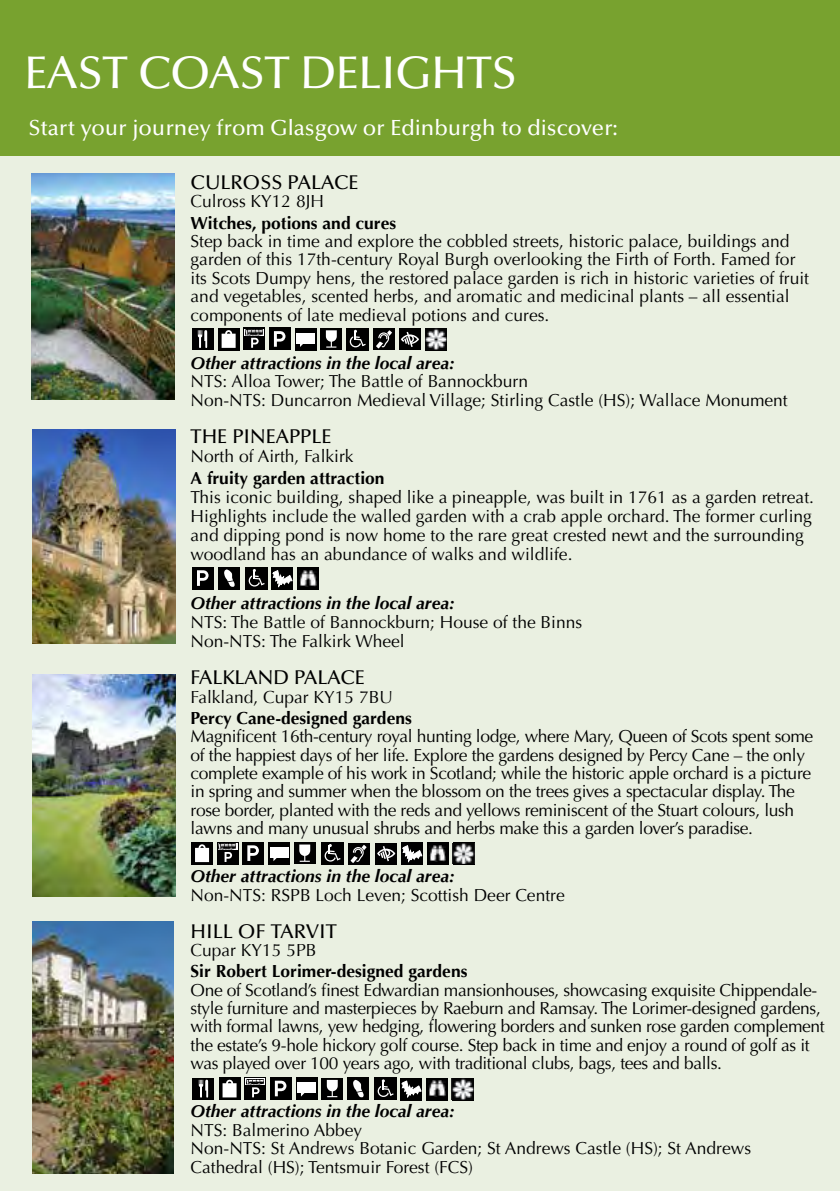
<style>
.page{position:relative;width:840px;height:1191px;background:#fff}
.page>*{position:absolute;margin:0;border:0;box-sizing:border-box;transform-origin:0 0}
.t1{font:500 46px "Optima";letter-spacing:-.01em;color:#fff}
.t2{font:500 22px "Optima";color:#fff}
.t3{font:500 20px "Optima";color:#000}
.t4{font:17.4px/18.4px "Optima";color:#000}
.t5{font:17.4px/18.4px "Optima";letter-spacing:-.02em;color:#000}
.t6{font:italic 700 17.4px "Optima";color:#000}
.t7{font:700 17.4px "Optima";color:#000}
.t8{font:17.4px "Optima";color:#000}
</style>
<div class="page">
<div style="left:0;top:155px;width:839px;height:1036px;background:#eaf0e1"></div>
<div style="left:0;top:0;width:839px;height:155px;background:#78a22f"></div>
<img style="left:31px;top:174px;width:143px;height:226px">
<img style="left:32px;top:429px;width:143px;height:214px">
<img style="left:33px;top:674px;width:143px;height:222px">
<div style="left:191px;top:328px;width:22px;height:22px;background:#000"></div>
<svg style="left:198px;top:330px;width:9px;height:18px"></svg>
<div style="left:217px;top:328px;width:22px;height:22px;background:#000"></div>
<svg style="left:221px;top:330px;width:14px;height:18px"></svg>
<div style="left:268px;top:328px;width:22px;height:22px;background:#000"></div>
<svg style="left:274px;top:331px;width:11px;height:16px"></svg>
<div style="left:294px;top:328px;width:22px;height:22px;background:#000"></div>
<div style="left:296px;top:333px;width:18px;height:10px;background:#fff"></div>
<svg style="left:300px;top:343px;width:6px;height:4px"></svg>
<div style="left:320px;top:328px;width:22px;height:22px;background:#000"></div>
<svg style="left:326px;top:330px;width:10px;height:18px"></svg>
<div style="left:373px;top:328px;width:22px;height:22px;background:#000"></div>
<svg style="left:376px;top:330px;width:16px;height:18px"></svg>
<div style="left:399px;top:328px;width:21px;height:22px;background:#000"></div>
<svg style="left:401px;top:332px;width:18px;height:15px"></svg>
<div style="left:243px;top:328px;width:22px;height:22px;background:#000"></div>
<svg style="left:251px;top:338px;width:7px;height:10px"></svg>
<svg style="left:244px;top:329px;width:20px;height:7px"></svg>
<img style="left:245px;top:330px;width:17px;height:5px">
<div style="left:346px;top:328px;width:22px;height:22px;background:#000"></div>
<svg style="left:349px;top:330px;width:16px;height:17px"></svg>
<svg style="left:425px;top:328px;width:21px;height:23px"></svg>
<img style="left:425px;top:329px;width:21px;height:20px">
<div style="left:192px;top:1077px;width:22px;height:22px;background:#000"></div>
<svg style="left:199px;top:1079px;width:9px;height:18px"></svg>
<svg style="left:219px;top:1077px;width:21px;height:22px"></svg>
<svg style="left:222px;top:1079px;width:14px;height:18px"></svg>
<div style="left:269px;top:1077px;width:22px;height:22px;background:#000"></div>
<svg style="left:275px;top:1080px;width:11px;height:16px"></svg>
<div style="left:295px;top:1077px;width:22px;height:22px;background:#000"></div>
<div style="left:297px;top:1082px;width:18px;height:10px;background:#fff"></div>
<svg style="left:301px;top:1092px;width:6px;height:4px"></svg>
<div style="left:321px;top:1077px;width:22px;height:22px;background:#000"></div>
<svg style="left:326px;top:1079px;width:11px;height:18px"></svg>
<div style="left:347px;top:1077px;width:22px;height:22px;background:#000"></div>
<svg style="left:353px;top:1079px;width:11px;height:18px"></svg>
<div style="left:244px;top:1077px;width:22px;height:22px;background:#000"></div>
<svg style="left:252px;top:1087px;width:7px;height:10px"></svg>
<svg style="left:245px;top:1078px;width:20px;height:7px"></svg>
<img style="left:246px;top:1079px;width:17px;height:5px">
<div style="left:400px;top:1078px;width:22px;height:22px;background:#000"></div>
<div style="left:374px;top:1077px;width:22px;height:22px;background:#000"></div>
<svg style="left:377px;top:1079px;width:45px;height:22px"></svg>
<div style="left:426px;top:1078px;width:21px;height:22px;background:#000"></div>
<img style="left:428px;top:1080px;width:17px;height:16px">
<svg style="left:451px;top:1099px;width:22px;height:1px"></svg>
<img style="left:451px;top:1078px;width:22px;height:21px">
<div style="left:191px;top:842px;width:22px;height:22px;background:linear-gradient(to bottom,#000,#0a0a0a)"></div>
<svg style="left:195px;top:844px;width:14px;height:18px"></svg>
<div style="left:242px;top:842px;width:22px;height:22px;background:#000"></div>
<svg style="left:247px;top:845px;width:12px;height:16px"></svg>
<div style="left:268px;top:842px;width:22px;height:22px;background:#000"></div>
<div style="left:270px;top:847px;width:18px;height:10px;background:#fff"></div>
<svg style="left:273px;top:857px;width:6px;height:4px"></svg>
<div style="left:293px;top:842px;width:22px;height:22px;background:#000"></div>
<svg style="left:299px;top:844px;width:11px;height:18px"></svg>
<div style="left:375px;top:842px;width:22px;height:22px;background:#000"></div>
<div style="left:217px;top:842px;width:21px;height:22px;background:#000"></div>
<svg style="left:224px;top:852px;width:8px;height:10px"></svg>
<svg style="left:218px;top:843px;width:19px;height:7px"></svg>
<img style="left:219px;top:844px;width:17px;height:5px">
<div style="left:401px;top:842px;width:21px;height:22px;background:#000"></div>
<svg style="left:377px;top:843px;width:46px;height:22px"></svg>
<div style="left:426px;top:842px;width:22px;height:22px;background:#000"></div>
<img style="left:429px;top:845px;width:16px;height:16px">
<div style="left:321px;top:842px;width:22px;height:22px;background:#000"></div>
<svg style="left:324px;top:844px;width:16px;height:17px"></svg>
<svg style="left:452px;top:842px;width:22px;height:23px"></svg>
<img style="left:452px;top:843px;width:21px;height:20px">
<div style="left:347px;top:843px;width:22px;height:22px;background:#000"></div>
<svg style="left:350px;top:845px;width:16px;height:18px"></svg>
<img style="left:32px;top:921px;width:141px;height:253px">
<div style="left:192px;top:567px;width:22px;height:22px;background:#000"></div>
<svg style="left:197px;top:570px;width:11px;height:16px"></svg>
<div style="left:218px;top:567px;width:22px;height:22px;background:#000"></div>
<svg style="left:224px;top:569px;width:11px;height:18px"></svg>
<div style="left:271px;top:567px;width:22px;height:22px;background:#000"></div>
<div style="left:297px;top:567px;width:21px;height:23px;background:#000"></div>
<img style="left:299px;top:570px;width:17px;height:16px">
<div style="left:245px;top:567px;width:22px;height:22px;background:#000"></div>
<svg style="left:248px;top:568px;width:45px;height:22px"></svg>
<h1 class="t1" style="left:25px;top:46px;width:494px">EAST COAST DELIGHTS</h1>
<p class="t2" style="left:28px;top:114px;width:591px">Start your journey from Glasgow or Edinburgh to discover:</p>
<p class="t3" style="left:190px;top:171px;width:169px">CULROSS PALACE</p>
<p class="t8" style="left:190px;top:191px;width:135px">Culross KY12 8JH</p>
<p class="t7" style="left:190px;top:213px;width:207px">Witches, potions and cures</p>
<p class="t4" style="left:190px;top:232px;width:619px">Step back in time and explore the cobbled streets, historic palace, buildings and garden of this 17th-century Royal Burgh overlooking the Firth of Forth. Famed for its Scots Dumpy hens, the restored palace garden is rich in historic varieties of fruit and vegetables, scented herbs, and aromatic and medicinal plants – all essential components of late medieval potions and cures.</p>
<p class="t6" style="left:190px;top:352px;width:266px">Other attractions in the local area:</p>
<p class="t4" style="left:190px;top:372px;width:598px">NTS: Alloa Tower; The Battle of Bannockburn<br>Non-NTS: Duncarron Medieval Village; Stirling Castle (HS); Wallace Monument</p>
<p class="t3" style="left:190px;top:425px;width:142px">THE PINEAPPLE</p>
<p class="t8" style="left:190px;top:446px;width:164px">North of Airth, Falkirk</p>
<p class="t7" style="left:190px;top:468px;width:195px">A fruity garden attraction</p>
<p class="t4" style="left:190px;top:488px;width:624px;line-height:19px">This iconic building, shaped like a pineapple, was built in 1761 as a garden retreat.<br>Highlights include the walled garden with a crab apple orchard. The former curling and dipping pond is now home to the rare great crested newt and the surrounding woodland has an abundance of walks and wildlife.</p>
<p class="t6" style="left:190px;top:593px;width:266px">Other attractions in the local area:</p>
<p class="t4" style="left:190px;top:613px;width:393px;line-height:19px">NTS: The Battle of Bannockburn; House of the Binns<br>Non-NTS: The Falkirk Wheel</p>
<p class="t3" style="left:190px;top:666px;width:176px">FALKLAND PALACE</p>
<p class="t8" style="left:190px;top:686px;width:204px">Falkland, Cupar KY15 7BU</p>
<p class="t7" style="left:190px;top:707px;width:222px">Percy Cane-designed gardens</p>
<p class="t5" style="left:190px;top:727px;width:624px">Magnificent 16th-century royal hunting lodge, where Mary, Queen of Scots spent some of the happiest days of her life. Explore the gardens designed by Percy Cane – the only complete example of his work in Scotland; while the historic apple orchard is a picture in spring and summer when the blossom on the trees gives a spectacular display. The rose border, planted with the reds and yellows reminiscent of the Stuart colours, lush lawns and many unusual shrubs and herbs make this a garden lover’s paradise.</p>
<p class="t6" style="left:190px;top:866px;width:266px">Other attractions in the local area:</p>
<p class="t4" style="left:190px;top:886px;width:375px">Non-NTS : RSPB Loch Leven; Scottish Deer Centre</p>
<p class="t3" style="left:190px;top:919px;width:148px">HILL OF TARVIT</p>
<p class="t8" style="left:190px;top:940px;width:127px">Cupar KY15 5PB</p>
<p class="t7" style="left:190px;top:961px;width:278px">Sir Robert Lorimer-designed gardens</p>
<p class="t5" style="left:190px;top:980px;width:635px">One of Scotland’s finest Edwardian mansionhouses, showcasing exquisite Chippendale&shy;style furniture and masterpieces by Raeburn and Ramsay. The Lorimer-designed gardens, with formal lawns, yew hedging, flowering borders and sunken rose garden complement the estate’s 9-hole hickory golf course. Step back in time and enjoy a round of golf as it was played over 100 years ago, with traditional clubs, bags, tees and balls.</p>
<p class="t6" style="left:190px;top:1101px;width:266px">Other attractions in the local area:</p>
<p class="t4" style="left:190px;top:1121px;width:561px">NTS: Balmerino Abbey<br>Non-NTS : St Andrews Botanic Garden; St Andrews Castle (HS); St Andrews<br>Cathedral (HS); Tentsmuir Forest (FCS)</p>
</div>
